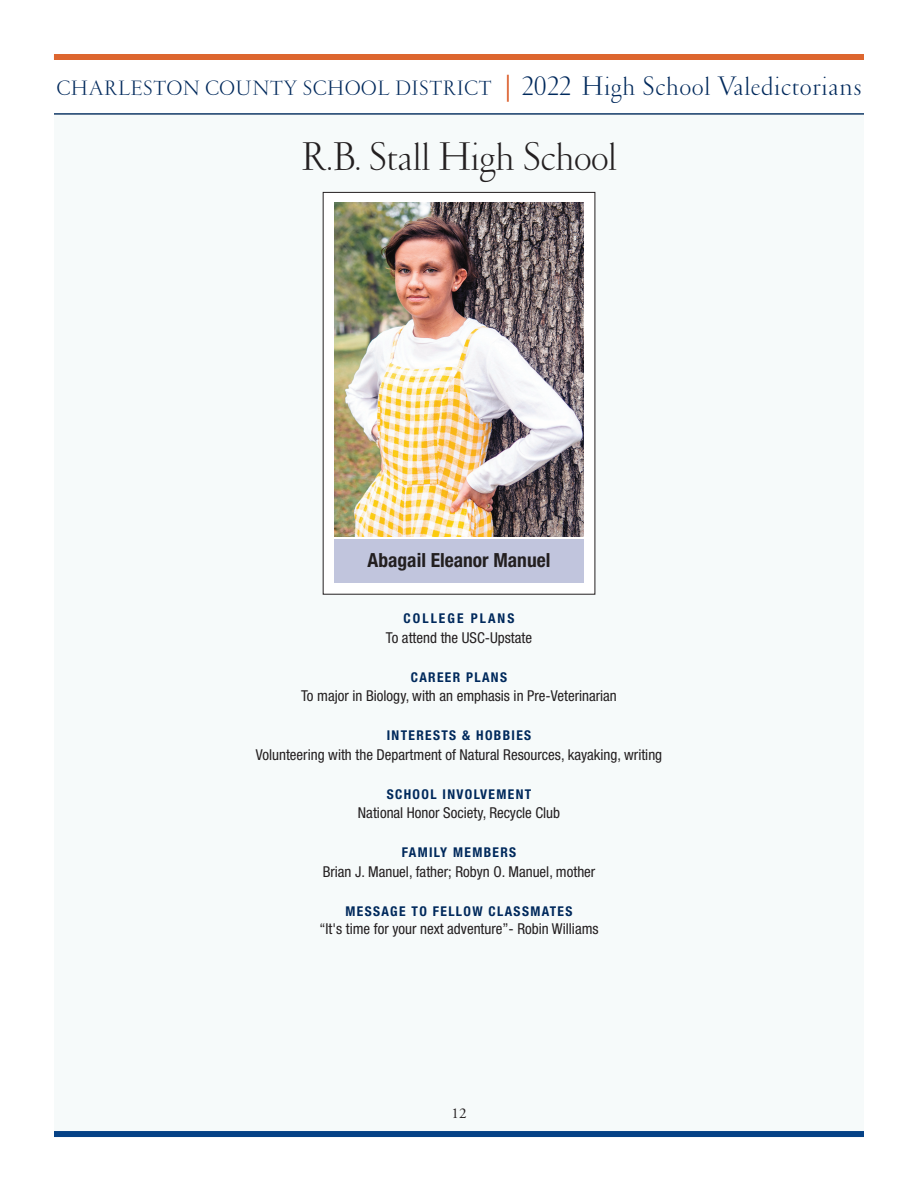
<style>
.page{position:relative;width:918px;height:1188px;background:#fff}
.page>*{position:absolute;margin:0;border:0;box-sizing:border-box;transform-origin:0 0}
.t1{font:300 40.5px "Garamond";color:#231f20}
.t2{font:300 21px "Garamond";letter-spacing:.035em;color:#00295c}
.t3{font:700 condensed 19.5px "Helvetica Neue";color:#231f20}
.t4{font:condensed 15px "Helvetica Neue";color:#231f20}
.t5{font:15px "Adobe Garamond";color:#231f20}
.t6{font:700 condensed 13.5px "Helvetica Neue";letter-spacing:.1em;color:#00295c}
.t7{font:700 condensed 13.5px "Helvetica Neue";letter-spacing:.15em;color:#00295c}
.s1{font-family:"Adobe Garamond";font-weight:400;font-size:27px;color:#d9531c}
.s2{font-size:27px}
</style>
<div class="page">
<div style="left:54px;top:114px;width:810px;height:1022px;background:#f6fafa"></div>
<hr style="left:54px;top:114px;width:810px;height:1px;background:#054286">
<div style="left:54px;top:1131px;width:810px;height:6px;background:#054286"></div>
<div style="left:54px;top:54px;width:810px;height:6px;background:#dd662f"></div>
<div style="left:324px;top:193px;width:271px;height:401px;background:#fff"></div>
<img style="left:334px;top:203px;width:250px;height:333px">
<div style="left:334px;top:540px;width:249px;height:43px;background:#c1c5dd"></div>
<h2 class="t2" style="left:57px;top:81px;width:806px">CHARLESTON COUNTY SCHOOL DISTRICT <span class="s1">|</span> <span class="s2">2022 High School Valedictorians</span></h2>
<h1 class="t1" style="left:301px;top:142px;width:317px">R.B. Stall High School</h1>
<h3 class="t3" style="left:368px;top:553px;width:184px">Abagail Eleanor Manuel</h3>
<p class="t7" style="left:404px;top:614px;width:112px">COLLEGE PLANS</p>
<p class="t4" style="left:386px;top:632px;width:148px">To attend the USC-Upstate</p>
<p class="t6" style="left:411px;top:672px;width:98px">CAREER PLANS</p>
<p class="t4" style="left:301px;top:690px;width:317px">To major in Biology, with an emphasis in Pre-Veterinarian</p>
<p class="t6" style="left:387px;top:731px;width:146px">INTERESTS &amp; HOBBIES</p>
<p class="t4" style="left:256px;top:749px;width:408px">Volunteering with the Department of Natural Resources, kayaking, writing</p>
<p class="t6" style="left:387px;top:789px;width:146px">SCHOOL INVOLVEMENT</p>
<p class="t4" style="left:358px;top:807px;width:204px">National Honor Society, Recycle Club</p>
<p class="t6" style="left:402px;top:848px;width:116px">FAMILY MEMBERS</p>
<p class="t4" style="left:323px;top:866px;width:274px">Brian J. Manuel, father; Robyn O. Manuel, mother</p>
<p class="t6" style="left:346px;top:906px;width:228px">MESSAGE TO FELLOW CLASSMATES</p>
<p class="t4" style="left:319px;top:923px;width:281px">“It's time for your next adventure”- Robin Williams</p>
<p class="t5" style="left:452px;top:1107px;width:16px">12</p>
</div>
